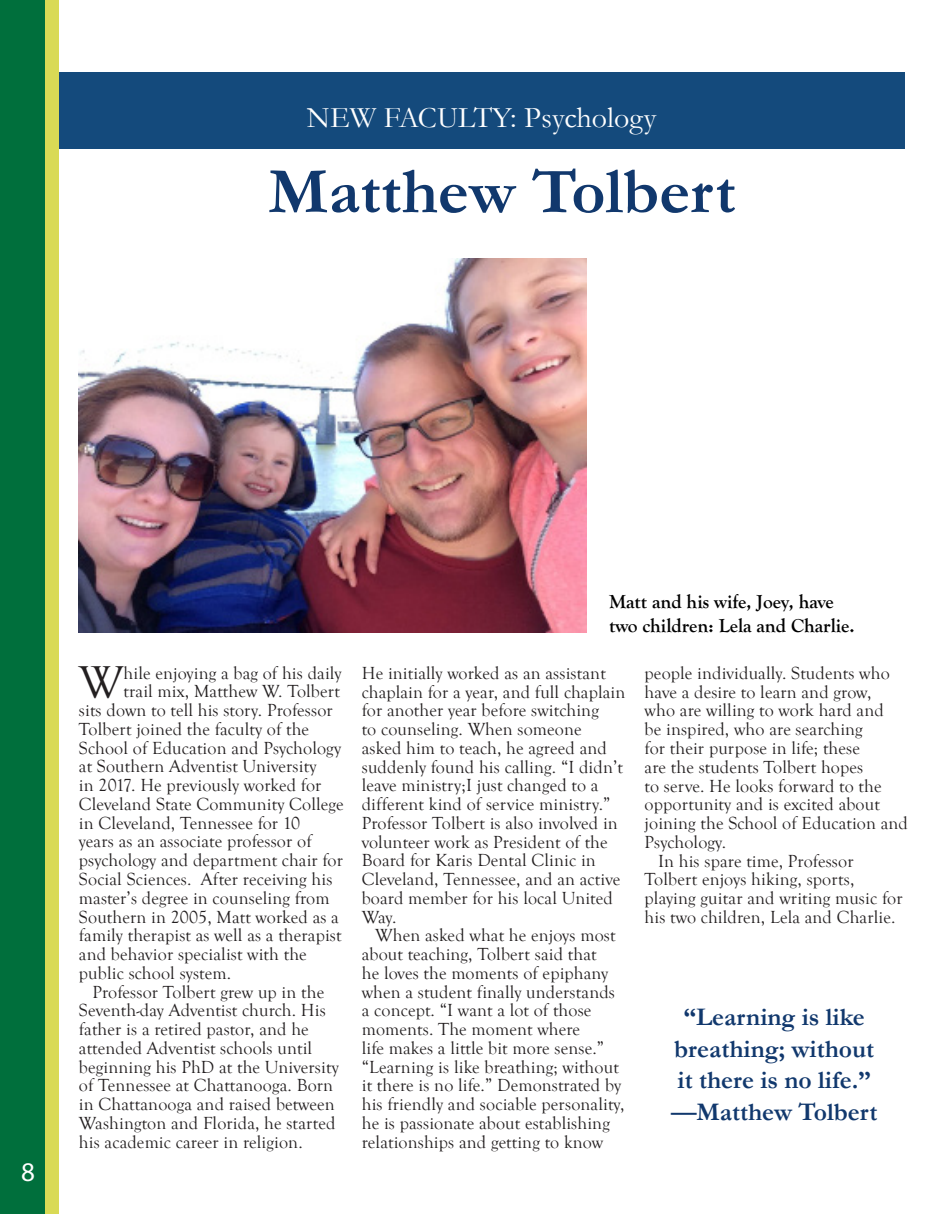
<style>
.page{position:relative;width:945px;height:1215px;background:#fff}
.page>*{position:absolute;margin:0;border:0;box-sizing:border-box;transform-origin:0 0}
.t1{font:700 66px "Garamond";color:#11386d}
.t2{font:45.9px "Goudy Old Style T";color:#231f20}
.t3{font:30px "Garamond";color:#fff}
.t4{font:27px "Myriad Pro";color:#fff}
.t5{font:700 25.5px/31.5px "Garamond";color:#11386d;text-align:center}
.t6{font:700 19.5px/23.4px "Goudy Old Style T";color:#000}
.t7{font:18px/18.8px "Goudy Old Style T";letter-spacing:.01em;color:#231f20}
</style>
<div class="page">
<div style="left:14px;top:0;width:45px;height:1214px;background:#d9da55"></div>
<div style="left:0;top:0;width:45px;height:1214px;background:#006f3c"></div>
<div style="left:59px;top:72px;width:845px;height:76px;background:#144a7c"></div>
<img style="left:79px;top:259px;width:508px;height:373px">
<h3 class="t3" style="left:307px;top:98px;width:351px">NEW FACULTY: Psychology</h3>
<h1 class="t1" style="left:268px;top:147px;width:469px">Matthew Tolbert</h1>
<h3 class="t4" style="left:21px;top:1155px;width:15px">8</h3>
<h2 class="t2" style="left:79px;top:657px;width:46px">W</h2>
<p class="t7" style="left:124px;top:664px;width:220px">hile enjoying a bag of his daily</p>
<p class="t7" style="left:124px;top:683px;width:218px">trail mix, Matthew W. Tolbert</p>
<p class="t7" style="left:79px;top:701px;width:255px">sits down to tell his story. Professor</p>
<p class="t7" style="left:79px;top:720px;width:232px">Tolbert joined the faculty of the</p>
<p class="t7" style="left:79px;top:739px;width:264px">School of Education and Psychology</p>
<p class="t7" style="left:79px;top:758px;width:239px">at Southern Adventist University</p>
<p class="t7" style="left:79px;top:776px;width:244px">in 2017. He previously worked for</p>
<p class="t7" style="left:79px;top:795px;width:266px">Cleveland State Community College</p>
<p class="t7" style="left:79px;top:814px;width:223px">in Cleveland, Tennessee for 10</p>
<p class="t7" style="left:79px;top:833px;width:234px">years as an associate professor of</p>
<p class="t7" style="left:79px;top:851px;width:266px">psychology and department chair for</p>
<p class="t7" style="left:79px;top:870px;width:255px">Social Sciences. After receiving his</p>
<p class="t7" style="left:79px;top:889px;width:252px">master’s degree in counseling from</p>
<p class="t7" style="left:79px;top:908px;width:261px">Southern in 2005, Matt worked as a</p>
<p class="t7" style="left:79px;top:926px;width:264px">family therapist as well as a therapist</p>
<p class="t7" style="left:79px;top:945px;width:229px">and behavior specialist with the</p>
<p class="t7" style="left:79px;top:964px;width:154px">public school system.</p>
<p class="t7" style="left:92px;top:983px;width:233px">Professor Tolbert grew up in the</p>
<p class="t7" style="left:79px;top:1001px;width:248px">Seventh-day Adventist church. His</p>
<p class="t7" style="left:79px;top:1020px;width:231px">father is a retired pastor, and he</p>
<p class="t7" style="left:79px;top:1039px;width:235px">attended Adventist schools until</p>
<p class="t7" style="left:79px;top:1058px;width:261px">beginning his PhD at the University</p>
<p class="t7" style="left:79px;top:1076px;width:256px">of Tennessee at Chattanooga. Born</p>
<p class="t7" style="left:79px;top:1095px;width:257px">in Chattanooga and raised between</p>
<p class="t7" style="left:79px;top:1114px;width:258px">Washington and Florida, he started</p>
<p class="t7" style="left:79px;top:1133px;width:225px">his academic career in religion.</p>
<p class="t6" style="left:609px;top:591px;width:247px">Matt and his wife, Joey, have two children: Lela and Charlie.</p>
<p class="t7" style="left:362px;top:664px;width:265px">He initially worked as an assistant chaplain for a year, and full chaplain for another year before switching<br>to counseling. When someone asked him to teach, he agreed and suddenly found his calling. “I didn’t leave ministry;I just changed to a different kind of service ministry.”<br>Professor Tolbert is also involved in volunteer work as President of the<br>Board for Karis Dental Clinic in<br>Cleveland, Tennessee, and an active board member for his local United<br>Way.</p>
<p class="t7" style="left:362px;top:927px;width:264px;text-indent:14px">When asked what he enjoys most about teaching, Tolbert said that<br>he loves the moments of epiphany when a student finally understands a concept. “I want a lot of those moments. The moment where<br>life makes a little bit more sense.” “Learning is like breathing; without it there is no life.” Demonstrated by his friendly and sociable personality, he is passionate about establishing relationships and getting to know</p>
<p class="t7" style="left:645px;top:664px;width:247px">people individually. Students who</p>
<p class="t7" style="left:645px;top:683px;width:228px">have a desire to learn and grow,</p>
<p class="t7" style="left:645px;top:702px;width:241px">who are willing to work hard and</p>
<p class="t7" style="left:645px;top:720px;width:220px">be inspired, who are searching</p>
<p class="t7" style="left:645px;top:739px;width:217px">for their purpose in life; these</p>
<p class="t7" style="left:645px;top:758px;width:220px">are the students Tolbert hopes</p>
<p class="t7" style="left:645px;top:777px;width:238px">to serve. He looks forward to the</p>
<p class="t7" style="left:645px;top:795px;width:237px">opportunity and is excited about</p>
<p class="t7" style="left:645px;top:814px;width:265px">joining the School of Education and</p>
<p class="t7" style="left:645px;top:833px;width:83px">Psychology.</p>
<p class="t7" style="left:658px;top:852px;width:197px">In his spare time, Professor</p>
<p class="t7" style="left:645px;top:870px;width:211px">Tolbert enjoys hiking, sports,</p>
<p class="t7" style="left:645px;top:889px;width:259px">playing guitar and writing music for</p>
<p class="t7" style="left:645px;top:908px;width:252px">his two children, Lela and Charlie.</p>
<h3 class="t5" style="left:671px;top:1001px;width:208px">“Learning is like breathing; without it there is no life.” —Matthew Tolbert</h3>
</div>
